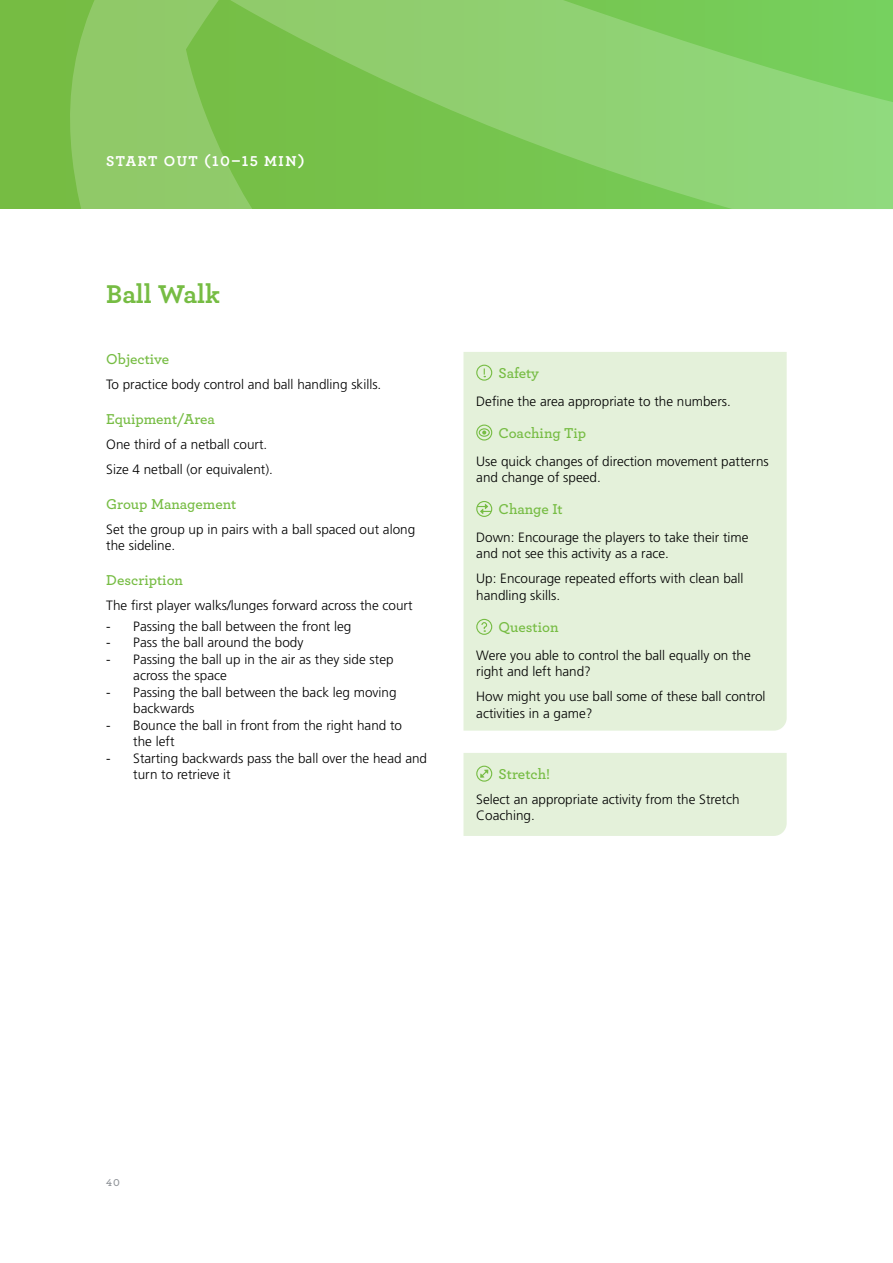
<style>
.page{position:relative;width:893px;height:1263px;background:#fff}
.page>*{position:absolute;margin:0;border:0;box-sizing:border-box;transform-origin:0 0}
.t1{font:700 27px "Archer";letter-spacing:-.005em;color:#76bc43}
.t2{font:600 15px "Archer";color:#76bc43}
.t3{font:700 15px "Archer";letter-spacing:.1em;color:#fff}
.t4{font:300 13.5px/16.5px "Frutiger LT Std";color:#000}
.t5{font:600 10.5px "Archer";color:#8f9398}
</style>
<div class="page">
<svg style="left:0;top:0;width:893px;height:209px;background:#84ca60"></svg>
<div style="left:463px;top:352px;width:324px;height:379px;background:#e4f1da"></div>
<svg style="left:476px;top:364px;width:17px;height:17px"></svg>
<svg style="left:476px;top:424px;width:17px;height:17px"></svg>
<svg style="left:476px;top:500px;width:17px;height:17px"></svg>
<svg style="left:476px;top:618px;width:17px;height:17px"></svg>
<div style="left:463px;top:753px;width:324px;height:83px;background:#e4f1da"></div>
<p class="t3" style="left:106px;top:149px;width:200px">START OUT (10–15 MIN)</p>
<h1 class="t1" style="left:106px;top:273px;width:115px">Ball Walk</h1>
<p class="t2" style="left:106px;top:348px;width:64px">Objective</p>
<p class="t4" style="left:106px;top:376px;width:277px">To practice body control and ball handling skills.</p>
<p class="t2" style="left:106px;top:408px;width:110px">Equipment/Area</p>
<p class="t4" style="left:106px;top:432px;width:168px;line-height:25px">One third of a netball court.<br>Size 4 netball (or equivalent).</p>
<p class="t2" style="left:106px;top:492px;width:132px">Group Management</p>
<p class="t4" style="left:106px;top:521px;width:310px">Set the group up in pairs with a ball spaced out along the sideline.</p>
<p class="t2" style="left:106px;top:569px;width:78px">Description</p>
<p class="t4" style="left:106px;top:597px;width:308px">The first player walks/lunges forward across the court</p>
<p class="t4" style="left:106px;top:618px;width:247px">- Passing the ball between the front leg</p>
<p class="t4" style="left:106px;top:635px;width:199px">- Pass the ball around the body</p>
<p class="t4" style="left:133px;top:651px;width:262px;text-indent:-27px">- Passing the ball up in the air as they side step across the space</p>
<p class="t4" style="left:133px;top:684px;width:265px;text-indent:-27px">- Passing the ball between the back leg moving backwards</p>
<p class="t4" style="left:133px;top:717px;width:270px;text-indent:-27px">- Bounce the ball in front from the right hand to the left</p>
<p class="t4" style="left:133px;top:750px;width:295px;text-indent:-27px">- Starting backwards pass the ball over the head and turn to retrieve it</p>
<p class="t2" style="left:499px;top:361px;width:42px">Safety</p>
<p class="t4" style="left:476px;top:393px;width:256px">Define the area appropriate to the numbers.</p>
<p class="t2" style="left:499px;top:421px;width:89px">Coaching Tip</p>
<p class="t4" style="left:476px;top:453px;width:294px">Use quick changes of direction movement patterns and change of speed.</p>
<p class="t2" style="left:499px;top:498px;width:66px">Change It</p>
<p class="t4" style="left:476px;top:529px;width:274px">Down: Encourage the players to take their time and not see this activity as a race.</p>
<p class="t4" style="left:476px;top:571px;width:269px">Up: Encourage repeated efforts with clean ball handling skills.</p>
<p class="t2" style="left:499px;top:616px;width:62px">Question</p>
<p class="t4" style="left:476px;top:647px;width:276px">Were you able to control the ball equally on the right and left hand?</p>
<p class="t4" style="left:476px;top:689px;width:291px">How might you use ball some of these ball control activities in a game?</p>
<p class="t2" style="left:499px;top:762px;width:53px">Stretch!</p>
<p class="t4" style="left:476px;top:791px;width:265px">Select an appropriate activity from the Stretch<br>Coaching.</p>
<p class="t5" style="left:106px;top:1175px;width:15px">40</p>
</div>
